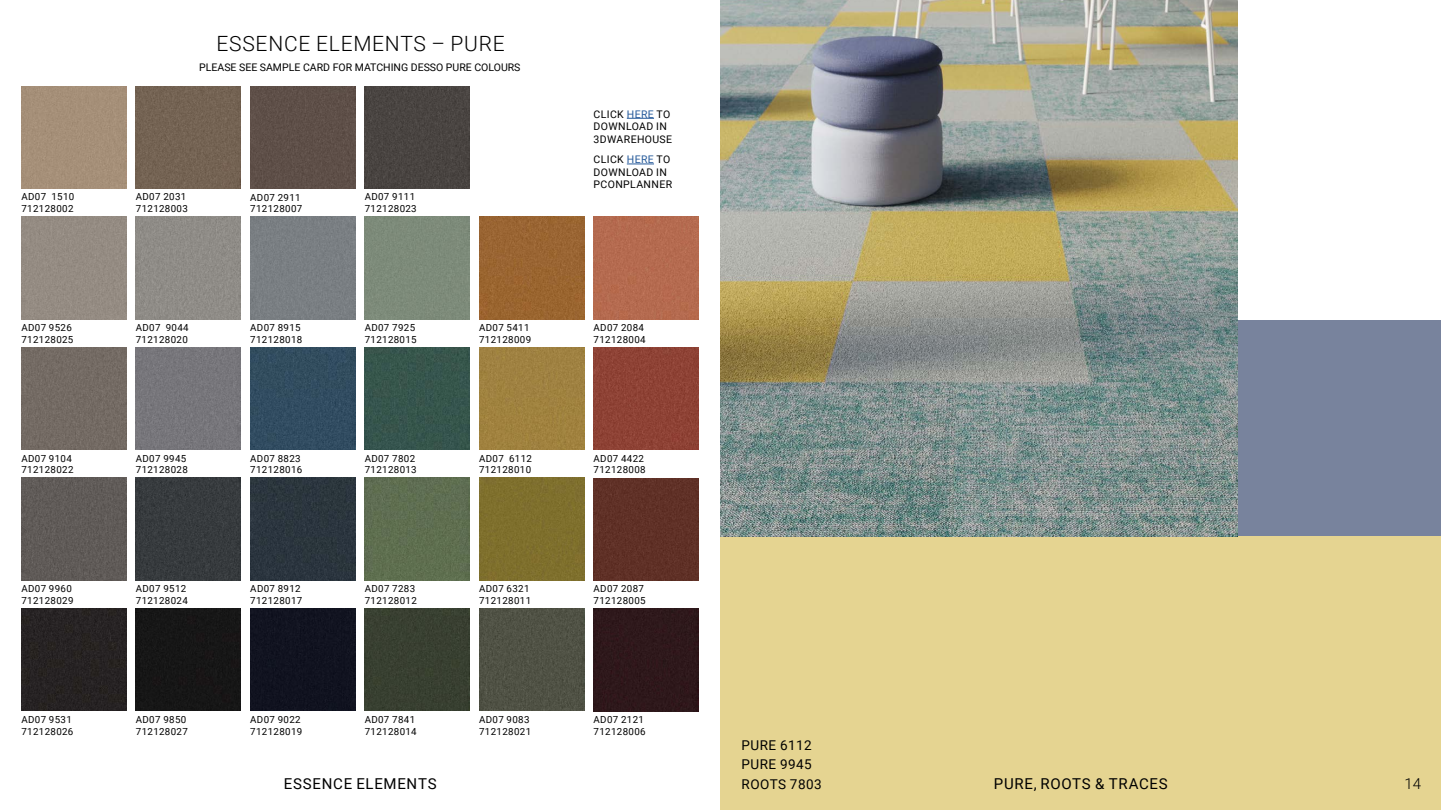
<style>
.page{position:relative;width:1441px;height:810px;background:#fff}
.page>*{position:absolute;margin:0;border:0;box-sizing:border-box;transform-origin:0 0}
.t1{font:300 21px "Roboto";letter-spacing:.035em;color:#000}
.t2{font:15px "Roboto";letter-spacing:.045em;color:#000}
.t3{font:300 15px "Roboto";color:#000}
.t4{font:13.5px/19.5px "Roboto";letter-spacing:.035em;color:#000}
.t5{font:10.5px/12.6px "Roboto";letter-spacing:.035em;color:#000}
.t6{font:10.5px "Roboto";color:#000}
.t7{font:9.75px/11.7px "Roboto";letter-spacing:.035em;color:#000}
.s1{color:#275b9b}
</style>
<div class="page">
<div style="left:1237px;top:320px;width:203px;height:216px;background:#78839d"></div>
<div style="left:720px;top:536px;width:720px;height:274px;background:#e5d491"></div>
<div style="left:21px;top:86px;width:105px;height:102px;background:#a58f78"></div>
<div style="left:250px;top:86px;width:105px;height:103px;background:#5e4f48"></div>
<div style="left:364px;top:478px;width:105px;height:102px;background:#5f6e50"></div>
<div style="left:250px;top:478px;width:105px;height:102px;background:#2b353e"></div>
<div style="left:21px;top:347px;width:105px;height:103px;background:#746b64"></div>
<div style="left:136px;top:609px;width:105px;height:102px;background:#161616"></div>
<div style="left:136px;top:86px;width:105px;height:102px;background:#746353"></div>
<div style="left:593px;top:348px;width:105px;height:102px;background:#8e4235"></div>
<div style="left:364px;top:347px;width:105px;height:103px;background:#36554c"></div>
<div style="left:250px;top:217px;width:105px;height:102px;background:#7a7f83"></div>
<div style="left:364px;top:86px;width:105px;height:102px;background:#494441"></div>
<div style="left:136px;top:347px;width:105px;height:103px;background:#77767b"></div>
<div style="left:593px;top:217px;width:105px;height:102px;background:#b56b4f"></div>
<div style="left:479px;top:217px;width:105px;height:102px;background:#9a6531"></div>
<div style="left:364px;top:609px;width:105px;height:102px;background:#383f31"></div>
<div style="left:250px;top:609px;width:105px;height:102px;background:#111320"></div>
<div style="left:136px;top:478px;width:105px;height:102px;background:#373b3e"></div>
<div style="left:21px;top:478px;width:105px;height:102px;background:#605b58"></div>
<div style="left:593px;top:478px;width:105px;height:103px;background:#5f3026"></div>
<div style="left:479px;top:347px;width:105px;height:103px;background:#a08240"></div>
<div style="left:364px;top:217px;width:105px;height:102px;background:#7d8b7a"></div>
<div style="left:136px;top:217px;width:105px;height:102px;background:#8f8c87"></div>
<div style="left:21px;top:217px;width:105px;height:102px;background:#948b82"></div>
<div style="left:593px;top:609px;width:105px;height:102px;background:#2e181b"></div>
<div style="left:479px;top:478px;width:105px;height:102px;background:#7e6f2d"></div>
<div style="left:250px;top:347px;width:105px;height:103px;background:#314c60"></div>
<div style="left:479px;top:609px;width:105px;height:102px;background:#4f5144"></div>
<div style="left:21px;top:609px;width:105px;height:102px;background:#272323"></div>
<img style="left:720px;top:0;width:517px;height:536px">
<svg style="left:626px;top:118px;width:28px;height:1px"></svg>
<svg style="left:626px;top:164px;width:28px;height:1px"></svg>
<h1 class="t1" style="left:216px;top:29px;width:290px">ESSENCE ELEMENTS – PURE</h1>
<p class="t6" style="left:199px;top:60px;width:323px">PLEASE SEE SAMPLE CARD FOR MATCHING DESSO PURE COLOURS</p>
<p class="t5" style="left:593px;top:107px;width:80px">CLICK <span class="s1">HERE</span> TO<br>DOWNLOAD IN<br>3DWAREHOUSE</p>
<p class="t5" style="left:593px;top:153px;width:80px">CLICK <span class="s1">HERE</span> TO<br>DOWNLOAD IN<br>PCONPLANNER</p>
<p class="t7" style="left:21px;top:191px;width:54px">AD07 1510<br>712128002</p>
<p class="t7" style="left:136px;top:191px;width:54px">AD07 2031<br>712128003</p>
<p class="t7" style="left:250px;top:191px;width:54px">AD07 2911<br>712128007</p>
<p class="t7" style="left:365px;top:191px;width:54px">AD07 9111<br>712128023</p>
<p class="t7" style="left:21px;top:321px;width:54px">AD07 9526<br>712128025</p>
<p class="t7" style="left:136px;top:321px;width:54px">AD07 9044<br>712128020</p>
<p class="t7" style="left:250px;top:321px;width:54px">AD07 8915<br>712128018</p>
<p class="t7" style="left:364px;top:321px;width:54px">AD07 7925<br>712128015</p>
<p class="t7" style="left:479px;top:321px;width:54px">AD07 5411<br>712128009</p>
<p class="t7" style="left:593px;top:321px;width:54px">AD07 2084<br>712128004</p>
<p class="t7" style="left:21px;top:452px;width:54px">AD07 9104<br>712128022</p>
<p class="t7" style="left:136px;top:452px;width:54px">AD07 9945<br>712128028</p>
<p class="t7" style="left:250px;top:452px;width:54px">AD07 8823<br>712128016</p>
<p class="t7" style="left:365px;top:452px;width:54px">AD07 7802<br>712128013</p>
<p class="t7" style="left:479px;top:452px;width:54px">AD07 6112<br>712128010</p>
<p class="t7" style="left:593px;top:452px;width:54px">AD07 4422<br>712128008</p>
<p class="t7" style="left:21px;top:583px;width:54px">AD07 9960<br>712128029</p>
<p class="t7" style="left:593px;top:583px;width:54px">AD07 2087<br>712128005</p>
<p class="t7" style="left:136px;top:583px;width:54px">AD07 9512<br>712128024</p>
<p class="t7" style="left:479px;top:583px;width:54px">AD07 6321<br>712128011</p>
<p class="t7" style="left:250px;top:583px;width:54px">AD07 8912<br>712128017</p>
<p class="t7" style="left:365px;top:583px;width:54px">AD07 7283<br>712128012</p>
<p class="t7" style="left:21px;top:713px;width:54px">AD07 9531<br>712128026</p>
<p class="t7" style="left:136px;top:713px;width:54px">AD07 9850<br>712128027</p>
<p class="t7" style="left:250px;top:713px;width:54px">AD07 9022<br>712128019</p>
<p class="t7" style="left:365px;top:713px;width:54px">AD07 7841<br>712128014</p>
<p class="t7" style="left:479px;top:713px;width:54px">AD07 9083<br>712128021</p>
<p class="t7" style="left:593px;top:713px;width:54px">AD07 2121<br>712128006</p>
<h3 class="t4" style="left:741px;top:735px;width:82px">PURE 6112<br>PURE 9945<br>ROOTS 7803</h3>
<h2 class="t2" style="left:284px;top:773px;width:154px">ESSENCE ELEMENTS</h2>
<h2 class="t2" style="left:993px;top:773px;width:175px">PURE, ROOTS &amp; TRACES</h2>
<h2 class="t3" style="left:1404px;top:773px;width:18px">14</h2>
</div>
